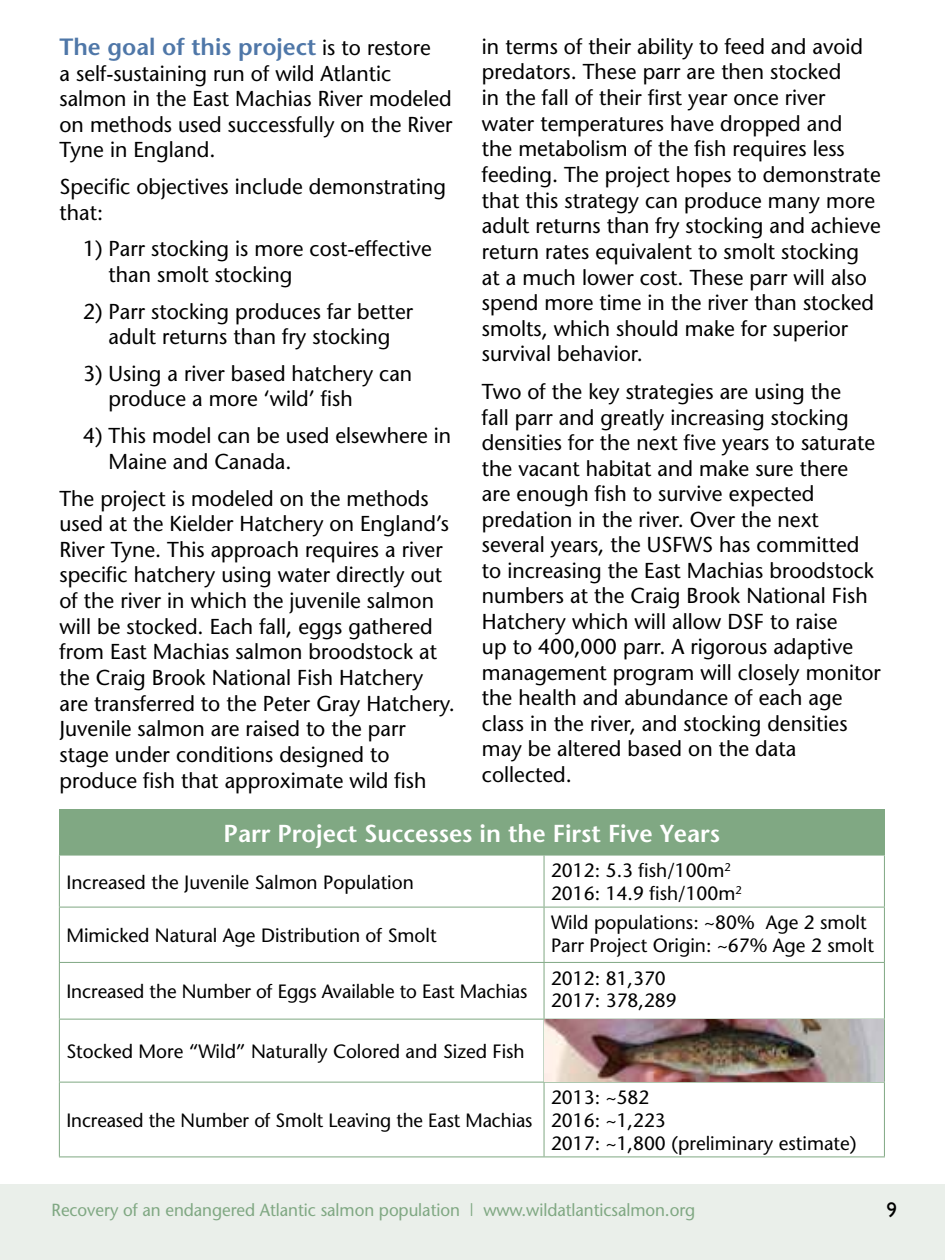
<style>
.page{position:relative;width:945px;height:1260px;background:#fff}
.page>*{position:absolute;margin:0;border:0;box-sizing:border-box;transform-origin:0 0}
.t1{font:600 24.5px "Stone Sans";color:#fff}
.t2{font:600 23.45px "Stone Sans";color:#4f77a8}
.t3{font:21.53px/25.6px "Stone Sans";color:#000}
.t4{font:21px "Gill Sans";color:#000}
.t5{font:19.25px/22.8px "Stone Sans";color:#000}
.t6{font:17.5px "Stone Sans";letter-spacing:-.005em;color:#80a883}
.s1{font-weight:400;font-size:21.53px;color:#000}
</style>
<div class="page">
<div style="left:0;top:1184px;width:945px;height:76px;background:#eaefea"></div>
<hr style="left:59px;top:855px;width:485px;height:1px;background:#80a883">
<hr style="left:59px;top:856px;width:1px;height:51px;background:#80a883">
<hr style="left:544px;top:855px;width:341px;height:1px;background:#80a883">
<hr style="left:544px;top:856px;width:1px;height:51px;background:#80a883">
<hr style="left:884px;top:856px;width:1px;height:51px;background:#80a883">
<hr style="left:59px;top:907px;width:485px;height:1px;background:#80a883">
<hr style="left:59px;top:908px;width:1px;height:54px;background:#80a883">
<hr style="left:544px;top:907px;width:341px;height:1px;background:#80a883">
<hr style="left:544px;top:908px;width:1px;height:54px;background:#80a883">
<hr style="left:884px;top:908px;width:1px;height:54px;background:#80a883">
<hr style="left:59px;top:962px;width:485px;height:1px;background:#80a883">
<hr style="left:59px;top:963px;width:1px;height:56px;background:#80a883">
<hr style="left:544px;top:962px;width:341px;height:1px;background:#80a883">
<hr style="left:544px;top:963px;width:1px;height:56px;background:#80a883">
<hr style="left:884px;top:963px;width:1px;height:56px;background:#80a883">
<hr style="left:59px;top:1019px;width:485px;height:1px;background:#80a883">
<hr style="left:59px;top:1020px;width:1px;height:62px;background:#80a883">
<hr style="left:544px;top:1019px;width:341px;height:1px;background:#80a883">
<hr style="left:544px;top:1020px;width:1px;height:62px;background:#80a883">
<hr style="left:884px;top:1020px;width:1px;height:62px;background:#80a883">
<hr style="left:59px;top:1082px;width:485px;height:1px;background:#80a883">
<hr style="left:59px;top:1083px;width:1px;height:73px;background:#80a883">
<hr style="left:544px;top:1082px;width:341px;height:1px;background:#80a883">
<hr style="left:544px;top:1083px;width:1px;height:73px;background:#80a883">
<hr style="left:884px;top:1083px;width:1px;height:73px;background:#80a883">
<hr style="left:59px;top:1156px;width:485px;height:1px;background:#80a883">
<hr style="left:544px;top:1156px;width:341px;height:1px;background:#80a883">
<div style="left:59px;top:809px;width:826px;height:46px;background:#80a883"></div>
<img style="left:545px;top:1020px;width:339px;height:62px">
<p class="t2" style="left:60px;top:33px;width:373px">The goal of this project <span class="s1">is to restore</span></p>
<p class="t3" style="left:60px;top:60px;width:395px">a self-sustaining run of wild Atlantic salmon in the East Machias River modeled on methods used successfully on the River Tyne in England.</p>
<p class="t3" style="left:60px;top:174px;width:388px">Specific objectives include demonstrating that:</p>
<p class="t3" style="left:108px;top:236px;width:325px;text-indent:-25px">1) Parr stocking is more cost-effective than smolt stocking</p>
<p class="t3" style="left:83px;top:298px;width:332px;text-align:center">2) Parr stocking produces far better adult returns than fry stocking</p>
<p class="t3" style="left:108px;top:360px;width:305px;text-indent:-25px">3) Using a river based hatchery can produce a more ‘wild’ fish</p>
<p class="t3" style="left:108px;top:423px;width:344px;text-indent:-25px">4) This model can be used elsewhere in<br>Maine and Canada.</p>
<p class="t3" style="left:60px;top:485px;width:397px">The project is modeled on the methods used at the Kielder Hatchery on England’s River Tyne. This approach requires a river specific hatchery using water directly out of the river in which the juvenile salmon will be stocked. Each fall, eggs gathered from East Machias salmon broodstock at the Craig Brook National Fish Hatchery are transferred to the Peter Gray Hatchery.<br>Juvenile salmon are raised to the parr stage under conditions designed to produce fish that approximate wild fish</p>
<p class="t3" style="left:482px;top:33px;width:400px">in terms of their ability to feed and avoid predators. These parr are then stocked<br>in the fall of their first year once river water temperatures have dropped and<br>the metabolism of the fish requires less feeding. The project hopes to demonstrate that this strategy can produce many more adult returns than fry stocking and achieve return rates equivalent to smolt stocking at a much lower cost. These parr will also spend more time in the river than stocked smolts, which should make for superior survival behavior.</p>
<p class="t3" style="left:482px;top:379px;width:400px">Two of the key strategies are using the<br>fall parr and greatly increasing stocking densities for the next five years to saturate the vacant habitat and make sure there are enough fish to survive expected predation in the river. Over the next several years, the USFWS has committed to increasing the East Machias broodstock numbers at the Craig Brook National Fish Hatchery which will allow DSF to raise<br>up to 400,000 parr. A rigorous adaptive management program will closely monitor the health and abundance of each age class in the river, and stocking densities may be altered based on the data collected.</p>
<p class="t1" style="left:224px;top:818px;width:498px">Parr Project Successes in the First Five Years</p>
<p class="t5" style="left:66px;top:870px;width:349px">Increased the Juvenile Salmon Population</p>
<p class="t5" style="left:551px;top:859px;width:192px">2012: 5.3 fish/100m<sup>2<br></sup>2016: 14.9 fish/100m<sup>2</sup></p>
<p class="t5" style="left:66px;top:924px;width:372px">Mimicked Natural Age Distribution of Smolt</p>
<p class="t5" style="left:551px;top:911px;width:324px">Wild populations: ~80% Age 2 smolt<br>Parr Project Origin: ~67% Age 2 smolt</p>
<p class="t5" style="left:66px;top:980px;width:463px">Increased the Number of Eggs Available to East Machias</p>
<p class="t5" style="left:66px;top:1040px;width:460px">Stocked More “Wild” Naturally Colored and Sized Fish</p>
<p class="t5" style="left:66px;top:1109px;width:468px">Increased the Number of Smolt Leaving the East Machias</p>
<p class="t5" style="left:551px;top:966px;width:127px">2012: 81,370<br>2017: 378,289</p>
<p class="t5" style="left:551px;top:1086px;width:307px">2013: ~582<br>2016: ~1,223<br>2017: ~1,800 (preliminary estimate)</p>
<p class="t6" style="left:52px;top:1200px;width:645px">Recovery of an endangered Atlantic salmon population | www.wildatlanticsalmon.org</p>
<p class="t4" style="left:886px;top:1197px;width:12px">9</p>
</div>
